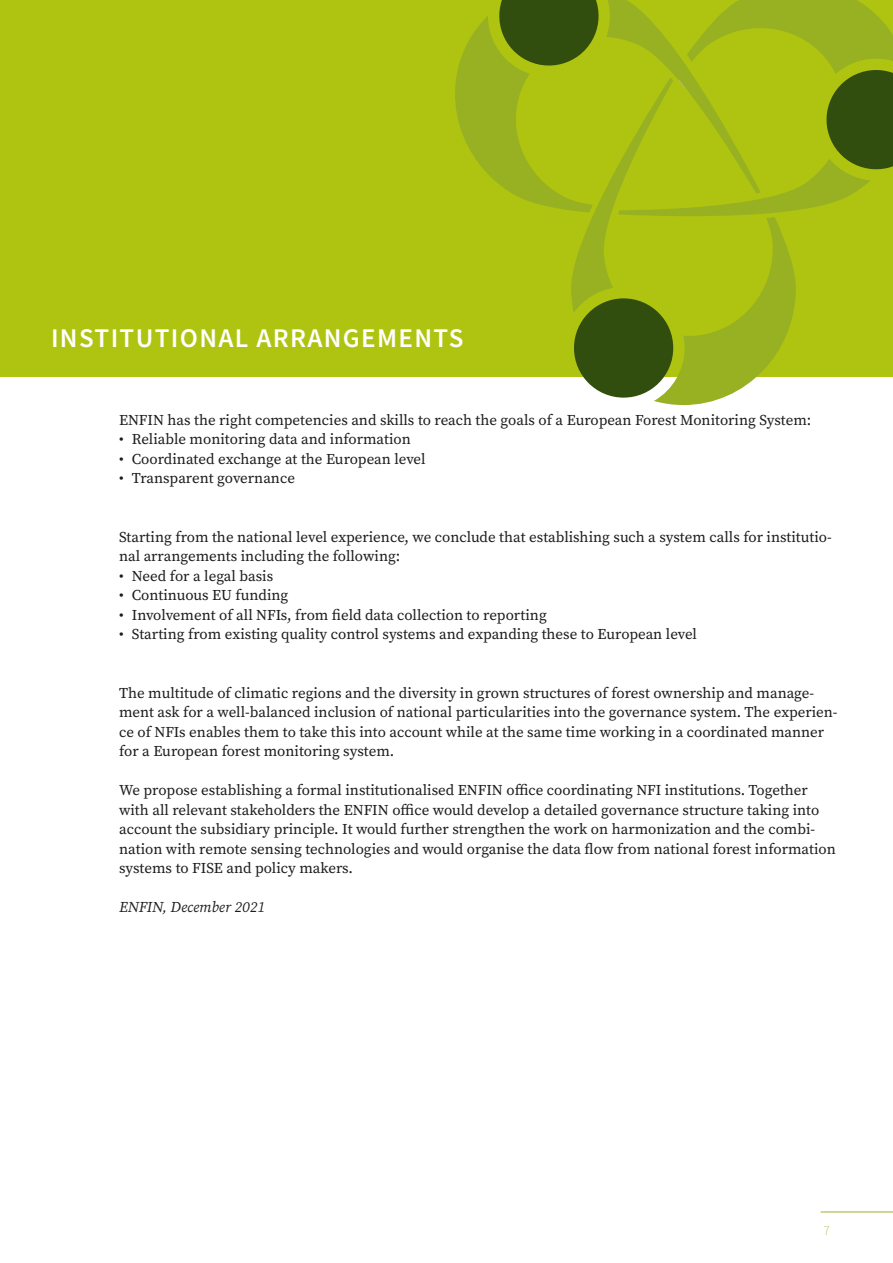
<style>
.page{position:relative;width:893px;height:1263px;background:#fff}
.page>*{position:absolute;margin:0;border:0;box-sizing:border-box;transform-origin:0 0}
.t1{font:600 27px "Source Sans Pro";letter-spacing:.05em;color:#fff}
.t2{font:15px/19.5px "Source Serif Variable";color:#1b1b1a}
.t3{font:italic 15px "Source Serif Variable";color:#1b1b1a}
.t4{font:300 13.5px "Source Sans Pro";color:#c0c874}
</style>
<div class="page">
<hr style="left:821px;top:1211px;width:72px;height:1px;background:#c0c874">
<div style="left:0;top:0;width:893px;height:376px;background:#afc410"></div>
<svg style="left:451px;top:0;width:442px;height:405px"></svg>
<h1 class="t1" style="left:51px;top:320px;width:414px">INSTITUTIONAL ARRANGEMENTS</h1>
<p class="t2" style="left:119px;top:410px;width:694px">ENFIN has the right competencies and skills to reach the goals of a European Forest Monitoring System:</p>
<p class="t2" style="left:119px;top:429px;width:293px">• Reliable monitoring data and information</p>
<p class="t2" style="left:119px;top:449px;width:308px">• Coordinated exchange at the European level</p>
<p class="t2" style="left:119px;top:468px;width:177px">• Transparent governance</p>
<p class="t2" style="left:119px;top:527px;width:714px">Starting from the national level experience, we conclude that establishing such a system calls for institutio&shy;nal arrangements including the following:</p>
<p class="t2" style="left:119px;top:566px;width:156px">• Need for a legal basis</p>
<p class="t2" style="left:119px;top:585px;width:171px">• Continuous EU funding</p>
<p class="t2" style="left:119px;top:605px;width:429px">• Involvement of all NFIs, from field data collection to reporting</p>
<p class="t2" style="left:119px;top:624px;width:579px">• Starting from existing quality control systems and expanding these to European level</p>
<p class="t2" style="left:119px;top:683px;width:720px">The multitude of climatic regions and the diversity in grown structures of forest ownership and manage&shy;ment ask for a well-balanced inclusion of national particularities into the governance system. The experien&shy;ce of NFIs enables them to take this into account while at the same time working in a coordinated manner for a European forest monitoring system.</p>
<p class="t2" style="left:119px;top:780px;width:718px">We propose establishing a formal institutionalised ENFIN office coordinating NFI institutions. Together with all relevant stakeholders the ENFIN office would develop a detailed governance structure taking into account the subsidiary principle. It would further strengthen the work on harmonization and the combi&shy;nation with remote sensing technologies and would organise the data flow from national forest information systems to FISE and policy makers.</p>
<p class="t3" style="left:119px;top:897px;width:148px">ENFIN, December 2021</p>
<p class="t4" style="left:823px;top:1222px;width:8px">7</p>
</div>
